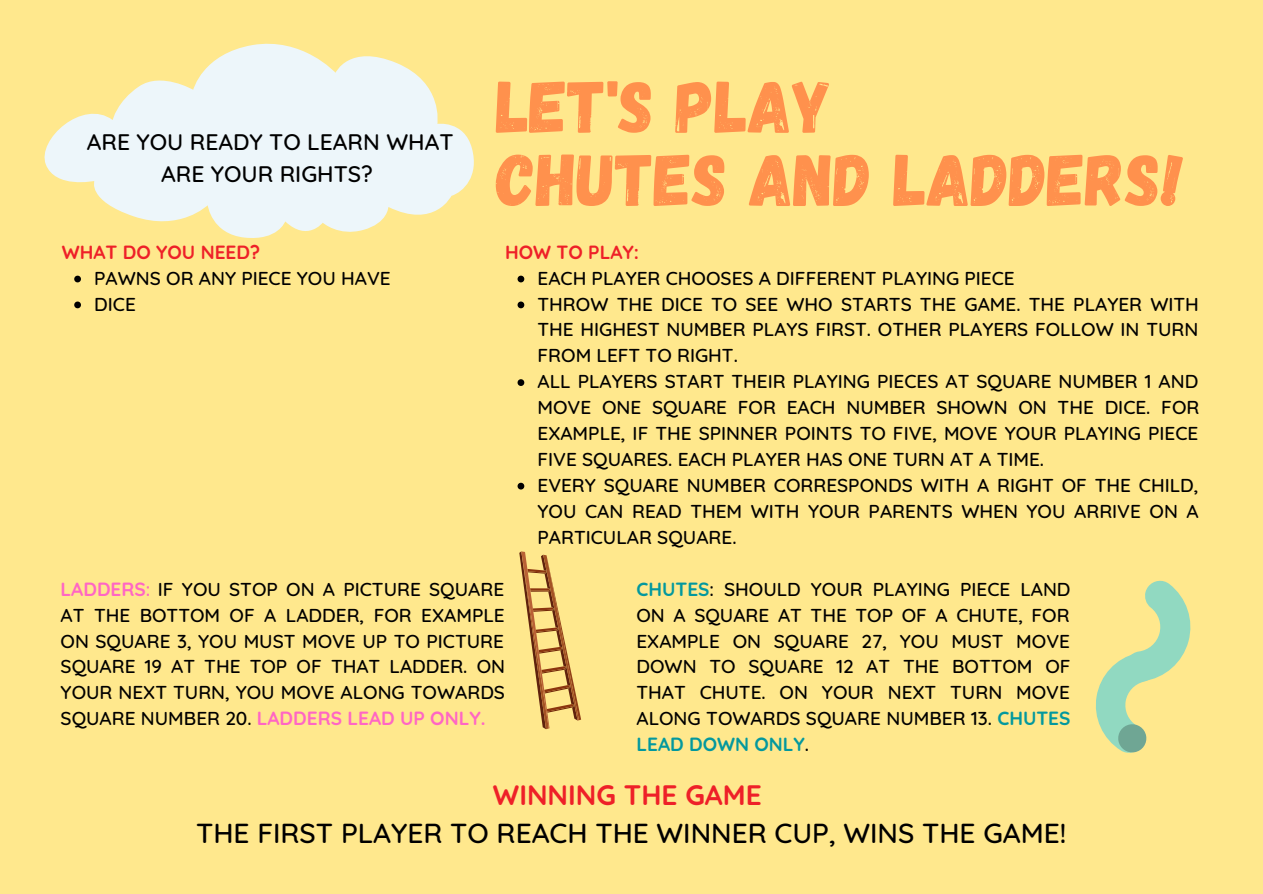
<style>
.page{position:relative;width:1263px;height:894px;background:#fff}
.page>*{position:absolute;margin:0;border:0;box-sizing:border-box;transform-origin:0 0}
.t1{font:73.5px "Gagalin";color:#ff914d}
.t2{font:500 28.05px "Quicksand";color:#000}
.t3{font:700 28.05px "Quicksand";color:#ee2028}
.t4{font:500 22.95px/31.5px "Quicksand";color:#000;text-align:center}
.t5{font:500 19.05px/25.8px "Quicksand";color:#000;text-align:justify}
.t6{font:700 19.05px "Quicksand";color:#ee2028}
.s1{font-weight:700;color:#ff66c4}
.s2{color:#ff66c4}
.s3{font-weight:700;color:#03989e}
</style>
<div class="page">
<div style="left:0;top:0;width:1263px;height:893px;background:#ffe88d"></div>
<svg style="left:74px;top:275px;width:7px;height:7px"></svg>
<svg style="left:74px;top:301px;width:7px;height:7px"></svg>
<svg style="left:44px;top:43px;width:430px;height:195px;fill:#edf6fa"></svg>
<svg style="left:518px;top:275px;width:6px;height:7px"></svg>
<svg style="left:518px;top:301px;width:6px;height:7px"></svg>
<svg style="left:518px;top:379px;width:6px;height:7px"></svg>
<svg style="left:518px;top:482px;width:6px;height:7px"></svg>
<svg style="left:519px;top:551px;width:62px;height:178px"></svg>
<svg style="left:1096px;top:580px;width:95px;height:173px"></svg>
<p class="t4" style="left:87px;top:126px;width:368px">ARE YOU READY TO LEARN WHAT<br>ARE YOUR RIGHTS?</p>
<p class="t6" style="left:62px;top:240px;width:200px">WHAT DO YOU NEED?</p>
<p class="t5" style="left:94px;top:264px;width:298px">PAWNS OR ANY PIECE YOU HAVE</p>
<p class="t5" style="left:94px;top:290px;width:43px">DICE</p>
<p class="t1" style="left:496px;top:59px;width:337px">LET'S PLAY</p>
<p class="t1" style="left:496px;top:132px;width:689px">CHUTES AND LADDERS!</p>
<p class="t6" style="left:505px;top:240px;width:135px">HOW TO PLAY:</p>
<p class="t5" style="left:537px;top:264px;width:479px">EACH PLAYER CHOOSES A DIFFERENT PLAYING PIECE</p>
<p class="t5" style="left:537px;top:290px;width:663px">THROW THE DICE TO SEE WHO STARTS THE GAME. THE PLAYER WITH THE HIGHEST NUMBER PLAYS FIRST. OTHER PLAYERS FOLLOW IN TURN FROM LEFT TO RIGHT.</p>
<p class="t5" style="left:537px;top:368px;width:663px">ALL PLAYERS START THEIR PLAYING PIECES AT SQUARE NUMBER 1 AND MOVE ONE SQUARE FOR EACH NUMBER SHOWN ON THE DICE. FOR EXAMPLE, IF THE SPINNER POINTS TO FIVE, MOVE YOUR PLAYING PIECE FIVE SQUARES. EACH PLAYER HAS ONE TURN AT A TIME.</p>
<p class="t5" style="left:537px;top:471px;width:663px">EVERY SQUARE NUMBER CORRESPONDS WITH A RIGHT OF THE CHILD, YOU CAN READ THEM WITH YOUR PARENTS WHEN YOU ARRIVE ON A PARTICULAR SQUARE.</p>
<p class="t5" style="left:61px;top:575px;width:446px"><span class="s1">LADDERS</span><span class="s2">:</span> IF YOU STOP ON A PICTURE SQUARE AT THE BOTTOM OF A LADDER, FOR EXAMPLE ON SQUARE 3, YOU MUST MOVE UP TO PICTURE SQUARE 19 AT THE TOP OF THAT LADDER. ON YOUR NEXT TURN, YOU MOVE ALONG TOWARDS SQUARE NUMBER 20. <span class="s1">LADDERS LEAD UP ONLY.</span></p>
<p class="t5" style="left:636px;top:575px;width:436px"><span class="s3">CHUTES</span>: SHOULD YOUR PLAYING PIECE LAND ON A SQUARE AT THE TOP OF A CHUTE, FOR EXAMPLE ON SQUARE 27, YOU MUST MOVE DOWN TO SQUARE 12 AT THE BOTTOM OF THAT CHUTE. ON YOUR NEXT TURN MOVE ALONG TOWARDS SQUARE NUMBER 13. <span class="s3">CHUTES LEAD DOWN ONLY</span>.</p>
<p class="t3" style="left:493px;top:776px;width:270px">WINNING THE GAME</p>
<p class="t2" style="left:196px;top:815px;width:872px">THE FIRST PLAYER TO REACH THE WINNER CUP, WINS THE GAME!</p>
</div>
